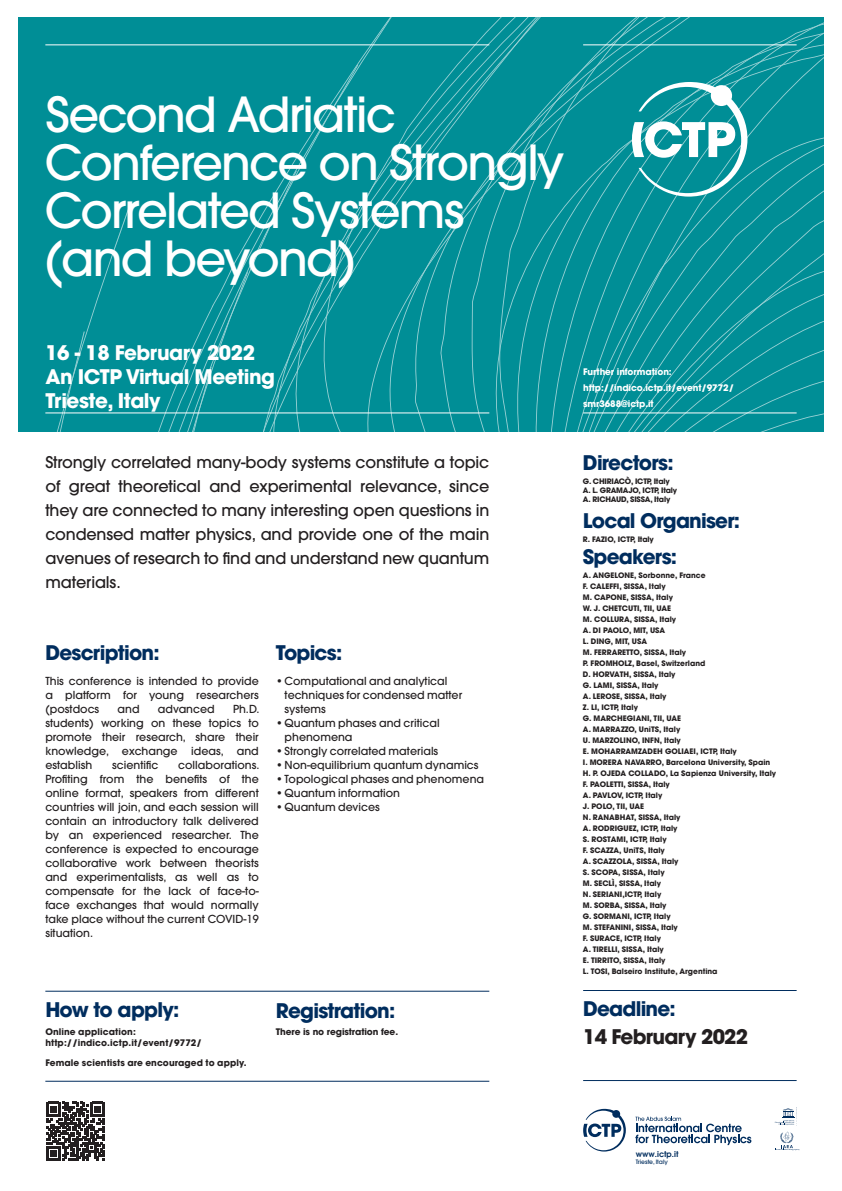
<style>
.page{position:relative;width:842px;height:1191px;background:#fff}
.page>*{position:absolute;margin:0;border:0;box-sizing:border-box;transform-origin:0 0}
.t1{font:500 48px/48px "Avant Garde";letter-spacing:-.035em;color:#fff}
.t2{font:700 20px "Avant Garde";letter-spacing:-.04em;color:#002d5e}
.t3{font:700 20px "Avant Garde";letter-spacing:-.025em;color:#fff}
.t4{font:700 20px "Avant Garde";letter-spacing:-.04em;color:#231f20}
.Body{font:500 16px/24px "Avant Garde";letter-spacing:-.01em;color:#231f20;text-align:justify}
.Body-2{font:500 11px/14px "Avant Garde";color:#231f20;text-align:justify}
.Body-3{font:700 9px "Avant Garde";letter-spacing:.01em;color:#231f20}
.t5{font:700 9px "Avant Garde";letter-spacing:-.01em;color:#fff}
.Body-4{font:700 9px "Avant Garde";letter-spacing:-.01em;color:#231f20}
.Body-5{font:600 8px "Avant Garde";color:#002d5e}
.t6{font:700 7.5px "Avant Garde";color:#231f20}
.t7{font:700 7.5px "Avant Garde";letter-spacing:-.025em;color:#231f20}
.t8{font:500 6px "Avant Garde";letter-spacing:-.01em;color:#002d5e}
</style>
<div class="page">
<div style="left:18px;top:26px;width:180px;height:406px;background:#008e96"></div>
<div style="left:35px;top:37px;width:203px;height:395px;background:#008e96"></div>
<div style="left:44px;top:134px;width:49px;height:298px;background:#008e96"></div>
<svg style="left:277px;top:18px;width:546px;height:26px;background:#069098"></svg>
<svg style="left:93px;top:44px;width:730px;height:388px;background:#079198"></svg>
<svg style="left:583px;top:1108px;width:43px;height:43px"></svg>
<svg style="left:635px;top:1116px;width:116px;height:29px"></svg>
<svg style="left:775px;top:1107px;width:25px;height:43px"></svg>
<svg style="left:46px;top:1102px;width:58px;height:58px"></svg>
<hr style="left:45px;top:990px;width:444px;height:1px;background:#002d5e">
<hr style="left:45px;top:1080px;width:444px;height:1px;background:#002d5e">
<hr style="left:583px;top:990px;width:214px;height:1px;background:#002d5e">
<hr style="left:583px;top:1080px;width:214px;height:1px;background:#002d5e">
<svg style="left:632px;top:82px;width:115px;height:115px"></svg>
<hr style="left:45px;top:44px;width:444px;height:1px;background:#fff">
<hr style="left:583px;top:44px;width:214px;height:1px;background:#fff">
<hr style="left:45px;top:412px;width:444px;height:1px;background:#fff">
<hr style="left:583px;top:412px;width:214px;height:1px;background:#fff">
<p class="t1" style="left:45px;top:91px;width:521px">Second Adriatic<br>Conference on Strongly<br>Correlated Systems (and beyond)</p>
<p class="t3" style="left:45px;top:339px;width:211px">16 - 18 February 2022</p>
<p class="t3" style="left:45px;top:387px;width:117px">Trieste, Italy</p>
<p class="t3" style="left:45px;top:363px;width:231px">An ICTP Virtual Meeting</p>
<p class="t5" style="left:583px;top:365px;width:90px">Further information:</p>
<p class="t5" style="left:583px;top:381px;width:152px">http://indico.ictp.it/event/9772/</p>
<p class="t5" style="left:583px;top:397px;width:72px">smr3688@ictp.it</p>
<p class="Body" style="left:45px;top:450px;width:445px">Strongly correlated many-body systems constitute a topic of great theoretical and experimental relevance, since they are connected to many interesting open questions in condensed matter physics, and provide one of the main avenues of research to find and understand new quantum materials.</p>
<p class="t2" style="left:45px;top:640px;width:116px">Description:</p>
<p class="Body-2" style="left:45px;top:673px;width:215px">This conference is intended to provide a platform for young researchers (postdocs</p>
<p class="Body-2" style="left:45px;top:701px;width:216px;text-indent:188px">Ph.D. students) working on these topics to promote their research, share their knowledge, exchange ideas, and establish</p>
<p class="Body-2" style="left:118px;top:701px;width:24px">and</p>
<p class="Body-2" style="left:158px;top:701px;width:58px">advanced</p>
<p class="Body-2" style="left:45px;top:757px;width:216px;text-indent:133px">collaborations.<br>Profiting from the benefits of the online format, speakers from different countries will join, and each session will contain an introductory talk delivered by an experienced researcher. The conference is expected to encourage collaborative work between theorists and experimentalists, as well as to compensate for the lack of face-to&shy;face exchanges that would normally take place without the current COVID-19 situation.</p>
<p class="Body-2" style="left:112px;top:757px;width:48px">scientific</p>
<p class="t2" style="left:276px;top:640px;width:68px">Topics:</p>
<p class="Body-2" style="left:285px;top:673px;width:179px;text-align:left;text-indent:-9px">• Computational and analytical techniques for condensed matter systems</p>
<p class="Body-2" style="left:285px;top:715px;width:156px;text-indent:-9px">• Quantum phases and critical phenomena</p>
<p class="Body-2" style="left:276px;top:743px;width:164px">• Strongly correlated materials</p>
<p class="Body-2" style="left:276px;top:757px;width:204px">• Non-equilibrium quantum dynamics</p>
<p class="Body-2" style="left:276px;top:771px;width:210px">• Topological phases and phenomena</p>
<p class="Body-2" style="left:276px;top:785px;width:125px">• Quantum information</p>
<p class="Body-2" style="left:276px;top:799px;width:105px">• Quantum devices</p>
<p class="t2" style="left:45px;top:996px;width:135px">How to apply:</p>
<p class="Body-3" style="left:45px;top:1026px;width:92px">Online application:</p>
<p class="Body-3" style="left:45px;top:1037px;width:158px">http://indico.ictp.it/event/9772/</p>
<p class="Body-3" style="left:45px;top:1057px;width:203px">Female scientists are encouraged to apply.</p>
<p class="t2" style="left:276px;top:997px;width:121px">Registration:</p>
<p class="Body-4" style="left:276px;top:1026px;width:124px">There is no registration fee.</p>
<p class="t2" style="left:583px;top:449px;width:92px">Directors:</p>
<p class="t7" style="left:583px;top:476px;width:88px">G. CHIRIACÒ, ICTP, Italy</p>
<p class="t7" style="left:583px;top:485px;width:96px">A. L. GRAMAJO, ICTP, Italy</p>
<p class="t7" style="left:583px;top:494px;width:89px">A. RICHAUD, SISSA, Italy</p>
<p class="t2" style="left:583px;top:507px;width:159px">Local Organiser:</p>
<p class="t6" style="left:583px;top:534px;width:72px">R. FAZIO, ICTP, Italy</p>
<p class="t2" style="left:583px;top:544px;width:96px">Speakers:</p>
<p class="t6" style="left:583px;top:570px;width:124px">A. ANGELONE, Sorbonne, France</p>
<p class="t6" style="left:583px;top:581px;width:84px">F. CALEFFI, SISSA, Italy</p>
<p class="t6" style="left:583px;top:592px;width:91px">M. CAPONE, SISSA, Italy</p>
<p class="t6" style="left:583px;top:603px;width:90px">W. J. CHETCUTI, TII, UAE</p>
<p class="t6" style="left:583px;top:614px;width:95px">M. COLLURA, SISSA, Italy</p>
<p class="t6" style="left:583px;top:625px;width:84px">A. DI PAOLO, MIT, USA</p>
<p class="t6" style="left:583px;top:636px;width:66px">L. DING, MIT, USA</p>
<p class="t6" style="left:583px;top:647px;width:105px">M. FERRARETTO, SISSA, Italy</p>
<p class="t6" style="left:583px;top:658px;width:124px">P. FROMHOLZ, Basel, Switzerland</p>
<p class="t6" style="left:583px;top:669px;width:94px">D. HORVATH, SISSA, Italy</p>
<p class="t6" style="left:583px;top:680px;width:77px">G. LAMI, SISSA, Italy</p>
<p class="t6" style="left:583px;top:691px;width:85px">A. LEROSE, SISSA, Italy</p>
<p class="t6" style="left:583px;top:702px;width:57px">Z. LI, ICTP, Italy</p>
<p class="t6" style="left:583px;top:713px;width:100px">G. MARCHEGIANI, TII, UAE</p>
<p class="t6" style="left:583px;top:724px;width:99px">A. MARRAZZO, UniTS, Italy</p>
<p class="t6" style="left:583px;top:735px;width:99px">U. MARZOLINO, INFN, Italy</p>
<p class="t6" style="left:583px;top:746px;width:155px">E. MOHARRAMZADEH GOLIAEI, ICTP, Italy</p>
<p class="t6" style="left:583px;top:757px;width:189px">I. MORERA NAVARRO, Barcelona University, Spain</p>
<p class="t6" style="left:583px;top:768px;width:195px">H. P. OJEDA COLLADO, La Sapienza University, Italy</p>
<p class="t6" style="left:583px;top:779px;width:88px">F. PAOLETTI, SISSA, Italy</p>
<p class="t6" style="left:583px;top:790px;width:81px">A. PAVLOV, ICTP, Italy</p>
<p class="t6" style="left:583px;top:801px;width:63px">J. POLO, TII, UAE</p>
<p class="t6" style="left:583px;top:812px;width:99px">N. RANABHAT, SISSA, Italy</p>
<p class="t6" style="left:583px;top:823px;width:96px">A. RODRIGUEZ, ICTP, Italy</p>
<p class="t6" style="left:583px;top:834px;width:85px">S. ROSTAMI, ICTP, Italy</p>
<p class="t6" style="left:583px;top:845px;width:83px">F. SCAZZA, UniTS, Italy</p>
<p class="t6" style="left:583px;top:856px;width:97px">A. SCAZZOLA, SISSA, Italy</p>
<p class="t6" style="left:583px;top:867px;width:83px">S. SCOPA, SISSA, Italy</p>
<p class="t6" style="left:583px;top:878px;width:80px">M. SECLÌ, SISSA, Italy</p>
<p class="t6" style="left:583px;top:889px;width:80px">N. SERIANI,ICTP, Italy</p>
<p class="t6" style="left:583px;top:900px;width:85px">M. SORBA, SISSA, Italy</p>
<p class="t6" style="left:583px;top:911px;width:89px">G. SORMANI, ICTP, Italy</p>
<p class="t6" style="left:583px;top:922px;width:96px">M. STEFANINI, SISSA, Italy</p>
<p class="t6" style="left:583px;top:933px;width:80px">F. SURACE, ICTP, Italy</p>
<p class="t6" style="left:583px;top:944px;width:82px">A. TIRELLI, SISSA, Italy</p>
<p class="t6" style="left:583px;top:955px;width:84px">E. TIRRITO, SISSA, Italy</p>
<p class="t6" style="left:583px;top:966px;width:136px">L. TOSI, Balseiro Institute, Argentina</p>
<p class="t2" style="left:583px;top:995px;width:94px">Deadline:</p>
<p class="t4" style="left:583px;top:1024px;width:166px">14 February 2022</p>
<p class="Body-5" style="left:636px;top:1148px;width:44px">www.ictp.it</p>
<p class="t8" style="left:636px;top:1158px;width:34px">Trieste, Italy</p>
</div>
